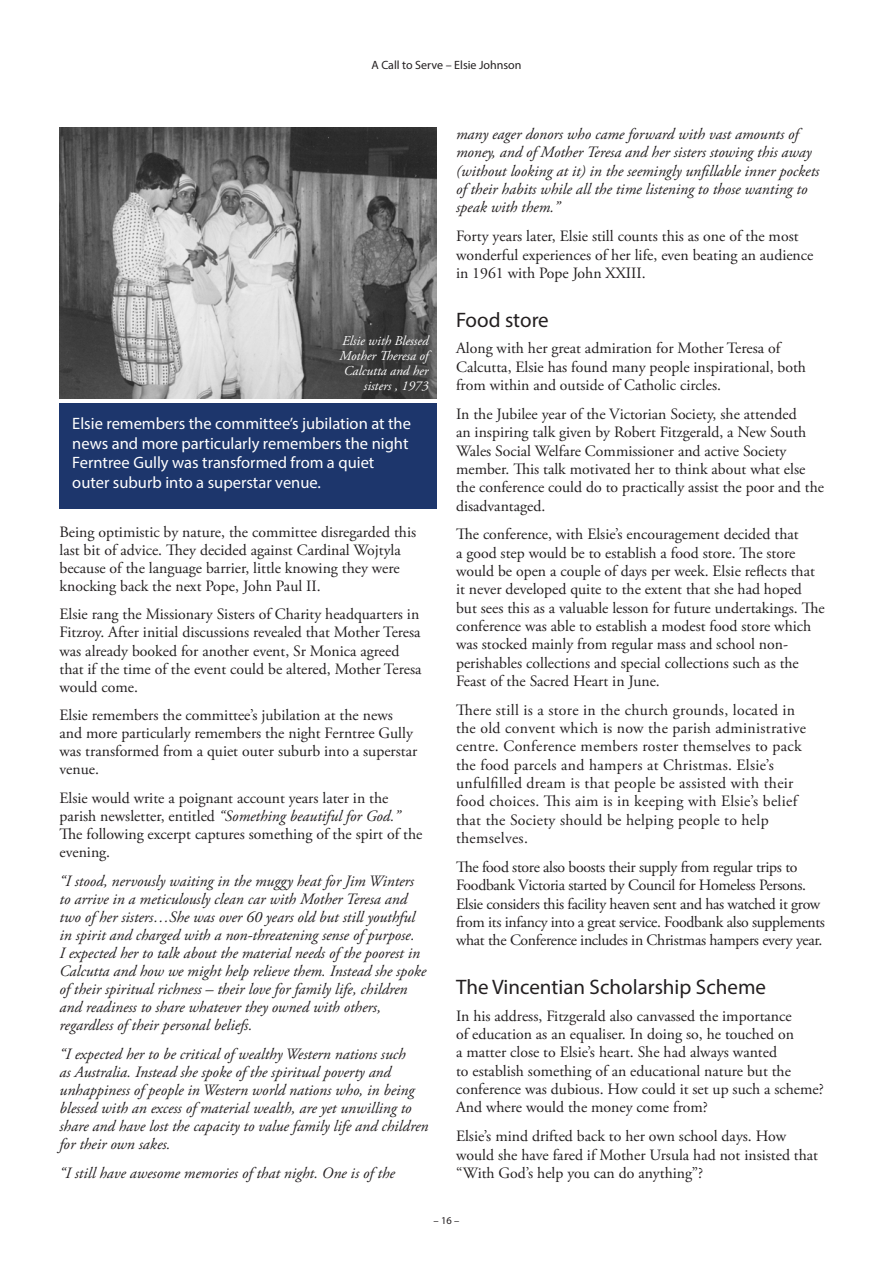
<style>
.page{position:relative;width:893px;height:1263px;background:#fff}
.page>*{position:absolute;margin:0;border:0;box-sizing:border-box;transform-origin:0 0}
.Sub_head{font:21px "Myriad Pro";color:#231f20}
.Pull_quote{font:16.5px/19.5px "Myriad Pro";color:#fff}
.Body{font:15.75px/18.3px "Adobe Garamond Pro";color:#231f20}
.Body-2{font:italic 15.75px/18px "Adobe Garamond Pro";color:#231f20}
.Body-3{font:15.75px/18.3px "Adobe Garamond Pro";letter-spacing:.02em;color:#231f20}
.Body-4{font:15.75px/18.3px "Adobe Garamond Pro";letter-spacing:-.02em;color:#231f20}
.Photo_caption{font:italic 13.5px/15px "Adobe Garamond Pro";color:#fff;text-align:right}
.t1{font:12px "Myriad Pro";color:#231f20}
.t2{font:10.5px "Myriad Pro";color:#231f20}
.s1{font-style:italic}
</style>
<div class="page">
<img style="left:60px;top:128px;width:377px;height:271px">
<div style="left:60px;top:403px;width:377px;height:105px;background:#1d366c"></div>
<p class="t1" style="left:371px;top:58px;width:151px">A Call to Serve – Elsie Johnson</p>
<p class="Photo_caption" style="left:339px;top:334px;width:90px">Elsie with Blessed<br>Mother Theresa of<br>Calcutta and her sisters , 1973</p>
<p class="Pull_quote" style="left:72px;top:414px;width:340px">Elsie remembers the committee’s jubilation at the news and more particularly remembers the night Ferntree Gully was transformed from a quiet outer suburb into a superstar venue.</p>
<p class="Body" style="left:60px;top:523px;width:358px">Being optimistic by nature, the committee disregarded this last bit of advice. They decided against Cardinal Wojtyla because of the language barrier, little knowing they were knocking back the next Pope, John Paul II.</p>
<p class="Body" style="left:60px;top:606px;width:363px">Elsie rang the Missionary Sisters of Charity headquarters in Fitzroy. After initial discussions revealed that Mother Teresa was already booked for another event, Sr Monica agreed that if the time of the event could be altered, Mother Teresa would come.</p>
<p class="Body" style="left:60px;top:707px;width:359px">Elsie remembers the committee’s jubilation at the news and more particularly remembers the night Ferntree Gully was transformed from a quiet outer suburb into a superstar venue.</p>
<p class="Body" style="left:60px;top:790px;width:364px">Elsie would write a poignant account years later in the parish newsletter, entitled <span class="s1">“Something beautiful for God.” </span>The following excerpt captures something of the spirt of the evening.</p>
<p class="Body-2" style="left:60px;top:872px;width:368px">“I stood, nervously waiting in the muggy heat for Jim Winters to arrive in a meticulously clean car with Mother Teresa and two of her sisters…She was over 60 years old but still youthful in spirit and charged with a non-threatening sense of purpose.<br>I expected her to talk about the material needs of the poorest in Calcutta and how we might help relieve them. Instead she spoke of their spiritual richness – their love for family life, children and readiness to share whatever they owned with others, regardless of their personal beliefs.</p>
<p class="Body-2" style="left:60px;top:1045px;width:370px">“I expected her to be critical of wealthy Western nations such<br>as Australia. Instead she spoke of the spiritual poverty and unhappiness of people in Western world nations who, in being blessed with an excess of material wealth, are yet unwilling to share and have lost the capacity to value family life and children for their own sakes.</p>
<p class="Body-2" style="left:60px;top:1164px;width:337px">“I still have awesome memories of that night. One is of the</p>
<p class="Body-2" style="left:456px;top:125px;width:365px">many eager donors who came forward with vast amounts of money, and of Mother Teresa and her sisters stowing this away (without looking at it) in the seemingly unfillable inner pockets of their habits while all the time listening to those wanting to speak with them.”</p>
<p class="Body" style="left:456px;top:228px;width:359px">Forty years later, Elsie still counts this as one of the most wonderful experiences of her life, even beating an audience in 1961 with Pope John XXIII.</p>
<p class="Sub_head" style="left:456px;top:307px;width:94px">Food store</p>
<p class="Body" style="left:456px;top:340px;width:351px">Along with her great admiration for Mother Teresa of<br>Calcutta, Elsie has found many people inspirational, both from within and outside of Catholic circles.</p>
<p class="Body" style="left:456px;top:405px;width:369px">In the Jubilee year of the Victorian Society, she attended<br>an inspiring talk given by Robert Fitzgerald, a New South Wales Social Welfare Commissioner and active Society member. This talk motivated her to think about what else the conference could do to practically assist the poor and the disadvantaged.</p>
<p class="Body" style="left:456px;top:526px;width:370px">The conference, with Elsie’s encouragement decided that<br>a good step would be to establish a food store. The store would be open a couple of days per week. Elsie reflects that it never developed quite to the extent that she had hoped but sees this as a valuable lesson for future undertakings. The conference was able to establish a modest food store which was stocked mainly from regular mass and school non&shy;perishables collections and special collections such as the Feast of the Sacred Heart in June.</p>
<p class="Body-3" style="left:456px;top:701px;width:351px">There still is a store in the church grounds, located in the old convent which is now the parish administrative centre. Conference members roster themselves to pack the food parcels and hampers at Christmas. Elsie’s unfulfilled dream is that people be assisted with their food choices. This aim is in keeping with Elsie’s belief that the Society should be helping people to help themselves.</p>
<p class="Body-4" style="left:456px;top:858px;width:370px">The food store also boosts their supply from regular trips to Foodbank Victoria started by Council for Homeless Persons.<br>Elsie considers this facility heaven sent and has watched it grow from its infancy into a great service. Foodbank also supplements what the Conference includes in Christmas hampers every year.</p>
<p class="Sub_head" style="left:456px;top:974px;width:311px">The Vincentian Scholarship Scheme</p>
<p class="Body" style="left:456px;top:1007px;width:369px">In his address, Fitzgerald also canvassed the importance<br>of education as an equaliser. In doing so, he touched on<br>a matter close to Elsie’s heart. She had always wanted<br>to establish something of an educational nature but the conference was dubious. How could it set up such a scheme?<br>And where would the money come from?</p>
<p class="Body" style="left:456px;top:1128px;width:364px">Elsie’s mind drifted back to her own school days. How would she have fared if Mother Ursula had not insisted that “With God’s help you can do anything”?</p>
<p class="t2" style="left:434px;top:1214px;width:27px">– 16 –</p>
</div>
